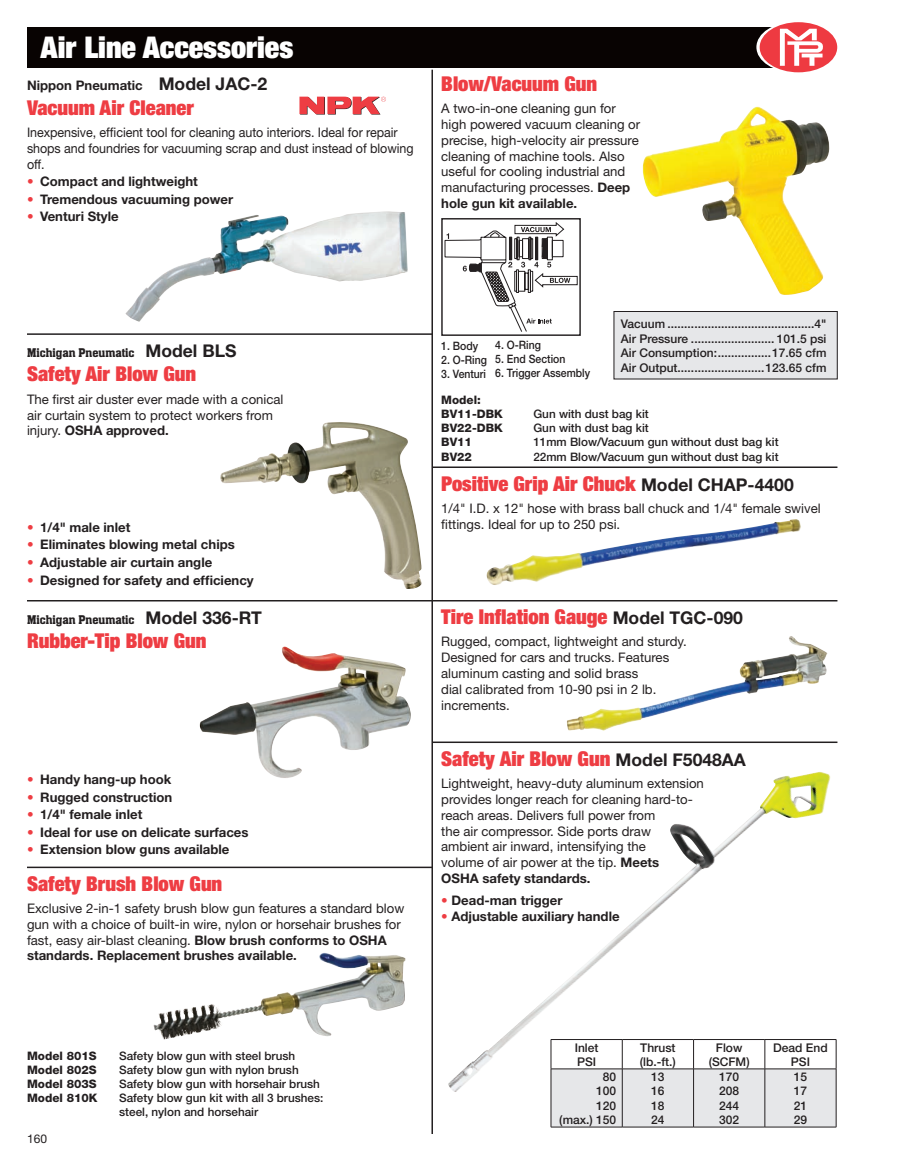
<style>
.page{position:relative;width:905px;height:1161px;background:#fff}
.page>*{position:absolute;margin:0;border:0;box-sizing:border-box;transform-origin:0 0}
.t1{font:900 expanded 30px "Helvetica Neue";color:#fff}
.t2{font:900 expanded 20.4px "Helvetica Neue";color:#ee3d43}
.t3{font:13.2px/15.8px "Helvetica Neue";color:#231f20}
.t4{font:700 13.2px "Helvetica Neue";color:#231f20}
.t5{font:13.2px/15.8px "Helvetica Neue";color:#231f20;scale:.95 1}
.t6{font:13.2px "Aachen Medium Plain";color:#231f20}
.t7{font:500 12px/14.4px "Helvetica Neue";color:#231f20;text-align:justify}
.t8{font:12px "Helvetica Neue";color:#231f20}
.t9{font:500 11.7px/14.1px "Helvetica Neue";color:#231f20}
.t10{font:800 11.7px/14.1px "Helvetica Neue";color:#231f20}
.t11{font:500 11.55px "Helvetica Neue";color:#231f20;scale:.9 1}
.s1{font-size:17.55px}
.s2{color:#ee3d43}
.s3{font-weight:700}
.s4{font-family:"Helvetica Neue";font-weight:700;font-size:17.55px}
.s5{font-weight:700;font-stretch:normal;font-size:17.55px;color:#231f20}
</style>
<div class="page">
<img style="left:642px;top:106px;width:188px;height:189px">
<img style="left:125px;top:211px;width:283px;height:111px">
<img style="left:567px;top:636px;width:260px;height:95px">
<img style="left:200px;top:646px;width:211px;height:132px">
<img style="left:220px;top:422px;width:202px;height:167px">
<img style="left:200px;top:963px;width:180px;height:52px">
<div style="left:441px;top:218px;width:139px;height:118px;border:1px solid #231f20"></div>
<svg style="left:444px;top:222px;width:133px;height:110px"></svg>
<img style="left:486px;top:519px;width:315px;height:66px">
<div style="left:27px;top:27px;width:767px;height:41px;background:#080302"></div>
<svg style="left:759px;top:22px;width:78px;height:50px"></svg>
<img style="left:448px;top:772px;width:382px;height:320px">
<hr style="left:431px;top:70px;width:2px;height:1064px;background:#231f20">
<hr style="left:27px;top:600px;width:810px;height:2px;background:#231f20">
<hr style="left:27px;top:867px;width:405px;height:1px;background:#231f20">
<hr style="left:27px;top:333px;width:405px;height:2px;background:#231f20">
<div style="left:614px;top:312px;width:223px;height:67px;background:#e6e7e9"></div>
<div style="left:613px;top:311px;width:224px;height:68px;border:1px solid #231f20"></div>
<hr style="left:432px;top:466px;width:405px;height:2px;background:#231f20">
<hr style="left:432px;top:742px;width:405px;height:1px;background:#231f20">
<hr style="left:550px;top:1039px;width:72px;height:1px;background:#231f20">
<hr style="left:622px;top:1039px;width:71px;height:1px;background:#231f20">
<hr style="left:693px;top:1039px;width:71px;height:1px;background:#231f20">
<hr style="left:764px;top:1039px;width:72px;height:1px;background:#231f20">
<svg style="left:550px;top:1040px;width:286px;height:87px"></svg>
<hr style="left:550px;top:1069px;width:72px;height:1px;background:#231f20">
<hr style="left:550px;top:1069px;width:1px;height:58px;background:#231f20">
<hr style="left:622px;top:1069px;width:71px;height:1px;background:#231f20">
<hr style="left:622px;top:1069px;width:1px;height:58px;background:#231f20">
<hr style="left:693px;top:1069px;width:71px;height:1px;background:#231f20">
<hr style="left:693px;top:1069px;width:1px;height:58px;background:#231f20">
<hr style="left:764px;top:1069px;width:72px;height:1px;background:#231f20">
<hr style="left:764px;top:1069px;width:1px;height:58px;background:#231f20">
<hr style="left:835px;top:1069px;width:1px;height:58px;background:#231f20">
<hr style="left:550px;top:1127px;width:72px;height:1px;background:#231f20">
<hr style="left:622px;top:1127px;width:71px;height:1px;background:#231f20">
<hr style="left:693px;top:1127px;width:71px;height:1px;background:#231f20">
<hr style="left:764px;top:1127px;width:72px;height:1px;background:#231f20">
<svg style="left:299px;top:97px;width:87px;height:18px"></svg>
<h1 class="t1" style="left:40px;top:28px;width:254px">Air Line Accessories</h1>
<p class="t4" style="left:27px;top:77px;width:242px">Nippon Pneumatic <span class="s1">Model JAc-2</span></p>
<h2 class="t2" style="left:27px;top:95px;width:168px">Vacuum Air Cleaner</h2>
<p class="t5" style="left:27px;top:124px;width:408px">Inexpensive, efficient tool for cleaning auto interiors. Ideal for repair shops and foundries for vacuuming scrap and dust instead of blowing off.</p>
<p class="t4" style="left:27px;top:173px;width:172px"><span class="s2">•</span> compact and lightweight</p>
<p class="t4" style="left:27px;top:191px;width:208px"><span class="s2">•</span> Tremendous vacuuming power</p>
<p class="t4" style="left:27px;top:209px;width:93px"><span class="s2">•</span> Venturi Style</p>
<h2 class="t2" style="left:441px;top:70px;width:157px">Blow/Vacuum Gun</h2>
<p class="t3" style="left:441px;top:100px;width:200px">A two-in-one cleaning gun for high powered vacuum cleaning or precise, high-velocity air pressure cleaning of machine tools. Also useful for cooling industrial and manufacturing processes. <span class="s3">Deep hole gun kit available.</span></p>
<p class="t6" style="left:27px;top:345px;width:211px">Michigan Pneumatic <span class="s4">Model BLS</span></p>
<h2 class="t2" style="left:27px;top:361px;width:170px">Safety Air Blow Gun</h2>
<p class="t3" style="left:27px;top:391px;width:258px">The first air duster ever made with a conical air curtain system to protect workers from injury. <span class="s3">OSHA approved.</span></p>
<p class="t4" style="left:27px;top:519px;width:105px"><span class="s2">•</span> 1/4" male inlet</p>
<p class="t4" style="left:27px;top:537px;width:209px"><span class="s2">•</span> Eliminates blowing metal chips</p>
<p class="t4" style="left:27px;top:554px;width:187px"><span class="s2">•</span> Adjustable air curtain angle</p>
<p class="t4" style="left:27px;top:572px;width:228px"><span class="s2">•</span> Designed for safety and efficiency</p>
<p class="t6" style="left:27px;top:612px;width:236px">Michigan Pneumatic <span class="s4">Model 336-RT</span></p>
<h2 class="t2" style="left:27px;top:628px;width:181px">Rubber-Tip Blow Gun</h2>
<p class="t4" style="left:27px;top:771px;width:146px"><span class="s2">•</span> Handy hang-up hook</p>
<p class="t4" style="left:27px;top:789px;width:147px"><span class="s2">•</span> Rugged construction</p>
<p class="t4" style="left:27px;top:806px;width:117px"><span class="s2">•</span> 1/4" female inlet</p>
<p class="t4" style="left:27px;top:824px;width:223px"><span class="s2">•</span> Ideal for use on delicate surfaces</p>
<p class="t4" style="left:27px;top:841px;width:204px"><span class="s2">•</span> Extension blow guns available</p>
<h2 class="t2" style="left:27px;top:870px;width:197px">Safety Brush Blow Gun</h2>
<p class="t3" style="left:27px;top:900px;width:379px">Exclusive 2-in-1 safety brush blow gun features a standard blow gun with a choice of built-in wire, nylon or horsehair brushes for fast, easy air-blast cleaning. <span class="s3">Blow brush conforms to OSHA standards. Replacement brushes available.</span></p>
<p class="t10" style="left:27px;top:1049px;width:71px">Model 801S</p>
<p class="t9" style="left:119px;top:1049px;width:177px">Safety blow gun with steel brush</p>
<p class="t10" style="left:27px;top:1063px;width:71px">Model 802S</p>
<p class="t9" style="left:119px;top:1063px;width:181px">Safety blow gun with nylon brush</p>
<p class="t10" style="left:27px;top:1077px;width:71px">Model 803S</p>
<p class="t9" style="left:119px;top:1077px;width:202px">Safety blow gun with horsehair brush</p>
<p class="t10" style="left:27px;top:1091px;width:72px">Model 810K</p>
<p class="t9" style="left:119px;top:1091px;width:206px">Safety blow gun kit with all 3 brushes: steel, nylon and horsehair</p>
<p class="t8" style="left:27px;top:1132px;width:22px">160</p>
<p class="t11" style="left:441px;top:339px;width:43px">1. Body</p>
<p class="t11" style="left:441px;top:353px;width:52px">2. O-Ring</p>
<p class="t11" style="left:441px;top:367px;width:51px">3. venturi</p>
<p class="t11" style="left:495px;top:338px;width:52px">4. O-Ring</p>
<p class="t11" style="left:495px;top:352px;width:79px">5. End Section</p>
<p class="t11" style="left:495px;top:366px;width:107px">6. Trigger Assembly</p>
<p class="t7" style="left:621px;top:317px;width:207px">vacuum ............................................4" Air Pressure ......................... 101.5 psi Air Consumption: ................17.65 cfm Air Output ..........................123.65 cfm</p>
<p class="t10" style="left:441px;top:393px;width:63px">Model:<br>BV11-DBK</p>
<p class="t9" style="left:533px;top:407px;width:117px">Gun with dust bag kit</p>
<p class="t10" style="left:441px;top:421px;width:63px">BV22-DBK</p>
<p class="t9" style="left:533px;top:421px;width:117px">Gun with dust bag kit</p>
<p class="t10" style="left:441px;top:435px;width:32px">BV11</p>
<p class="t9" style="left:533px;top:435px;width:247px">11mm Blow/vacuum gun without dust bag kit</p>
<p class="t10" style="left:441px;top:449px;width:32px">BV22</p>
<p class="t9" style="left:533px;top:449px;width:247px">22mm Blow/vacuum gun without dust bag kit</p>
<h2 class="t2" style="left:441px;top:470px;width:354px">Positive Grip Air Chuck <span class="s5">Model cHAP-4400</span></h2>
<p class="t3" style="left:441px;top:500px;width:381px">1/4" I.D. x 12" hose with brass ball chuck and 1/4" female swivel fittings. Ideal for up to 250 psi.</p>
<h2 class="t2" style="left:441px;top:604px;width:303px">Tire Inflation Gauge <span class="s5">Model TGc-090</span></h2>
<p class="t3" style="left:441px;top:634px;width:247px">Rugged, compact, lightweight and sturdy.<br>Designed for cars and trucks. Features aluminum casting and solid brass<br>dial calibrated from 10-90 psi in 2 lb. increments.</p>
<h2 class="t2" style="left:441px;top:746px;width:306px">Safety Air Blow Gun <span class="s5">Model F5048AA</span></h2>
<p class="t3" style="left:441px;top:775px;width:264px">Lightweight, heavy-duty aluminum extension provides longer reach for cleaning hard-to&shy;reach areas. Delivers full power from<br>the air compressor. Side ports draw<br>ambient air inward, intensifying the<br>volume of air power at the tip. <span class="s3">Meets<br>OSHA safety standards.</span></p>
<p class="t4" style="left:441px;top:892px;width:123px"><span class="s2">•</span> Dead-man trigger</p>
<p class="t4" style="left:441px;top:908px;width:180px"><span class="s2">•</span> Adjustable auxiliary handle</p>
<p class="t7" style="left:574px;top:1040px;width:25px">Inlet<br>PSI</p>
<p class="t7" style="left:640px;top:1040px;width:38px">Thrust (lb.-ft.)</p>
<p class="t7" style="left:708px;top:1040px;width:42px;text-align:center">Flow (SCFM)</p>
<p class="t7" style="left:773px;top:1040px;width:56px;text-align:center">Dead End<br>PSI</p>
<p class="t7" style="left:559px;top:1069px;width:58px;text-align:right">80<br>100<br>120<br>(max.) 150</p>
<p class="t7" style="left:651px;top:1069px;width:15px">13<br>16<br>18<br>24</p>
<p class="t7" style="left:719px;top:1069px;width:22px">170<br>208<br>244<br>302</p>
<p class="t7" style="left:793px;top:1069px;width:15px">15<br>17<br>21<br>29</p>
</div>
